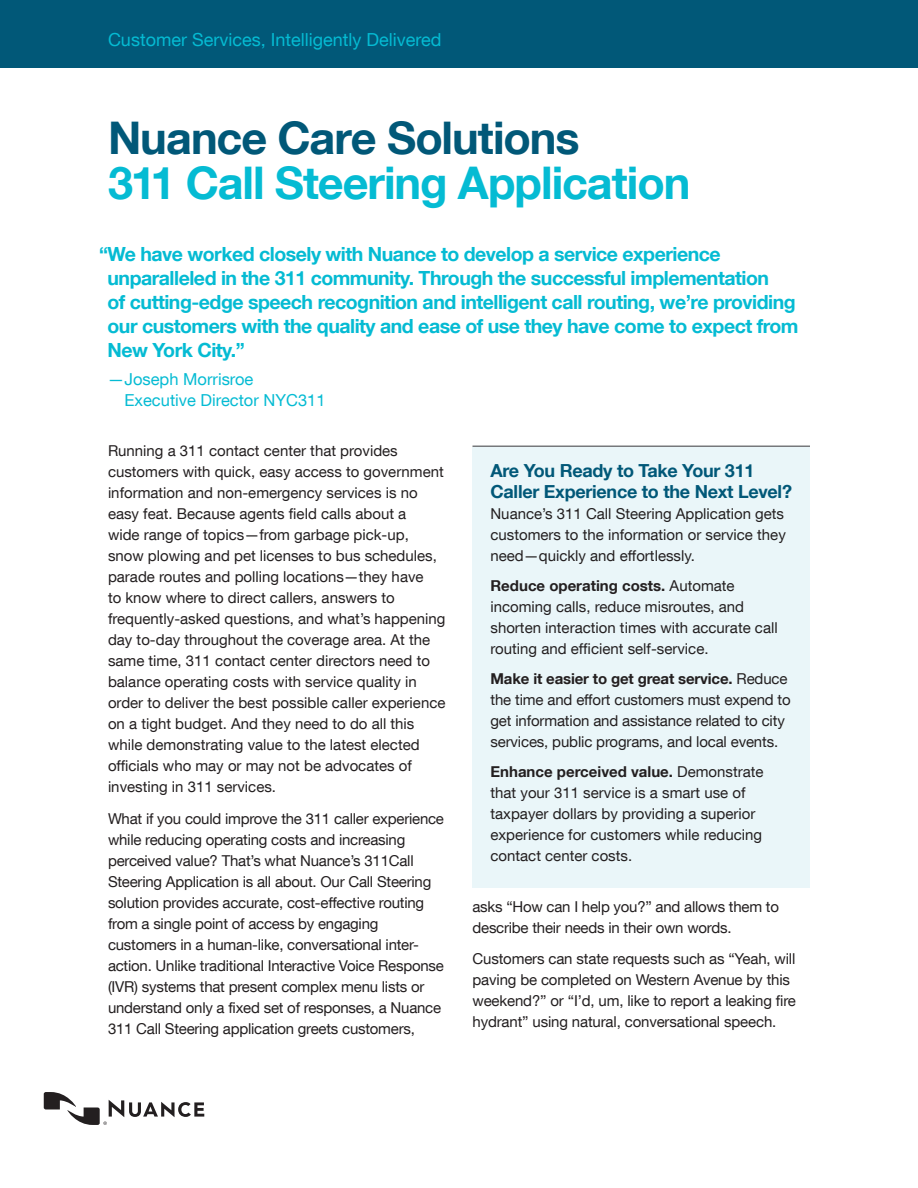
<style>
.page{position:relative;width:918px;height:1188px;background:#fff}
.page>*{position:absolute;margin:0;border:0;box-sizing:border-box;transform-origin:0 0}
.t1{font:700 45px "Helvetica Neue LT Com";letter-spacing:-.025em;color:#05bbd3}
.t2{font:700 45px "Helvetica Neue LT Com";letter-spacing:-.02em;color:#015878}
.t3{font:700 19.5px/24px "Helvetica Neue LT Com";letter-spacing:-.025em;color:#05bbd3}
.t4{font:700 18px/21px "Helvetica Neue LT Com";letter-spacing:-.015em;color:#015878}
.t5{font:18px "Helvetica Neue LT Com";color:#05bbd3}
.t6{font:16.5px/21px "Helvetica Neue LT Com";color:#05bbd3}
.t7{font:15px/21px "Helvetica Neue LT Com";color:#231f20}
.s1{font-weight:700}
</style>
<div class="page">
<div style="left:0;top:0;width:918px;height:68px;background:#015878"></div>
<div style="left:472px;top:447px;width:338px;height:441px;background:#eaf6f9"></div>
<hr style="left:472px;top:446px;width:338px;height:1px;background:#76787b">
<svg style="left:44px;top:1092px;width:160px;height:33px"></svg>
<p class="t5" style="left:108px;top:29px;width:335px">Customer Services, Intelligently Delivered</p>
<h1 class="t2" style="left:108px;top:109px;width:473px">Nuance Care Solutions</h1>
<h1 class="t1" style="left:108px;top:154px;width:584px">311 Call Steering Application</h1>
<p class="t3" style="left:108px;top:242px;width:693px;text-indent:-9px">“We have worked closely with Nuance to develop a service experience unparalleled in the 311 community. Through the successful implementation<br>of cutting-edge speech recognition and intelligent call routing, we’re providing our customers with the quality and ease of use they have come to expect from New York City.”</p>
<p class="t6" style="left:124px;top:368px;width:203px;text-indent:-16px">—Joseph Morrisroe<br>Executive Director NYC311</p>
<p class="t7" style="left:108px;top:440px;width:339px">Running a 311 contact center that provides customers with quick, easy access to government information and non-emergency services is no easy feat. Because agents field calls about a<br>wide range of topics—from garbage pick-up, snow plowing and pet licenses to bus schedules, parade routes and polling locations—they have<br>to know where to direct callers, answers to frequently-asked questions, and what’s happening day to-day throughout the coverage area. At the same time, 311 contact center directors need to balance operating costs with service quality in order to deliver the best possible caller experience on a tight budget. And they need to do all this while demonstrating value to the latest elected officials who may or may not be advocates of investing in 311 services.</p>
<p class="t7" style="left:108px;top:808px;width:338px">What if you could improve the 311 caller experience while reducing operating costs and increasing perceived value? That’s what Nuance’s 311Call Steering Application is all about. Our Call Steering solution provides accurate, cost-effective routing from a single point of access by engaging customers in a human-like, conversational inter&shy;action. Unlike traditional Interactive Voice Response (IVR) systems that present complex menu lists or understand only a fixed set of responses, a Nuance 311 Call Steering application greets customers,</p>
<p class="t4" style="left:490px;top:460px;width:303px">Are You Ready to Take Your 311<br>Caller Experience to the Next Level?</p>
<p class="t7" style="left:490px;top:503px;width:297px;text-align:justify">Nuance’s 311 Call Steering Application gets customers to the information or service they need—quickly and effortlessly.</p>
<p class="t7" style="left:490px;top:575px;width:289px"><span class="s1">Reduce operating costs.</span> Automate incoming calls, reduce misroutes, and shorten interaction times with accurate call routing and efficient self-service.</p>
<p class="t7" style="left:490px;top:668px;width:302px"><span class="s1">Make it easier to get great service.</span> Reduce the time and effort customers must expend to get information and assistance related to city services, public programs, and local events.</p>
<p class="t7" style="left:490px;top:761px;width:275px"><span class="s1">Enhance perceived value.</span> Demonstrate that your 311 service is a smart use of taxpayer dollars by providing a superior experience for customers while reducing contact center costs.</p>
<p class="t7" style="left:472px;top:896px;width:308px">asks “How can I help you?” and allows them to describe their needs in their own words.</p>
<p class="t7" style="left:472px;top:948px;width:325px">Customers can state requests such as “Yeah, will paving be completed on Western Avenue by this weekend?” or “I’d, um, like to report a leaking fire hydrant” using natural, conversational speech.</p>
</div>
